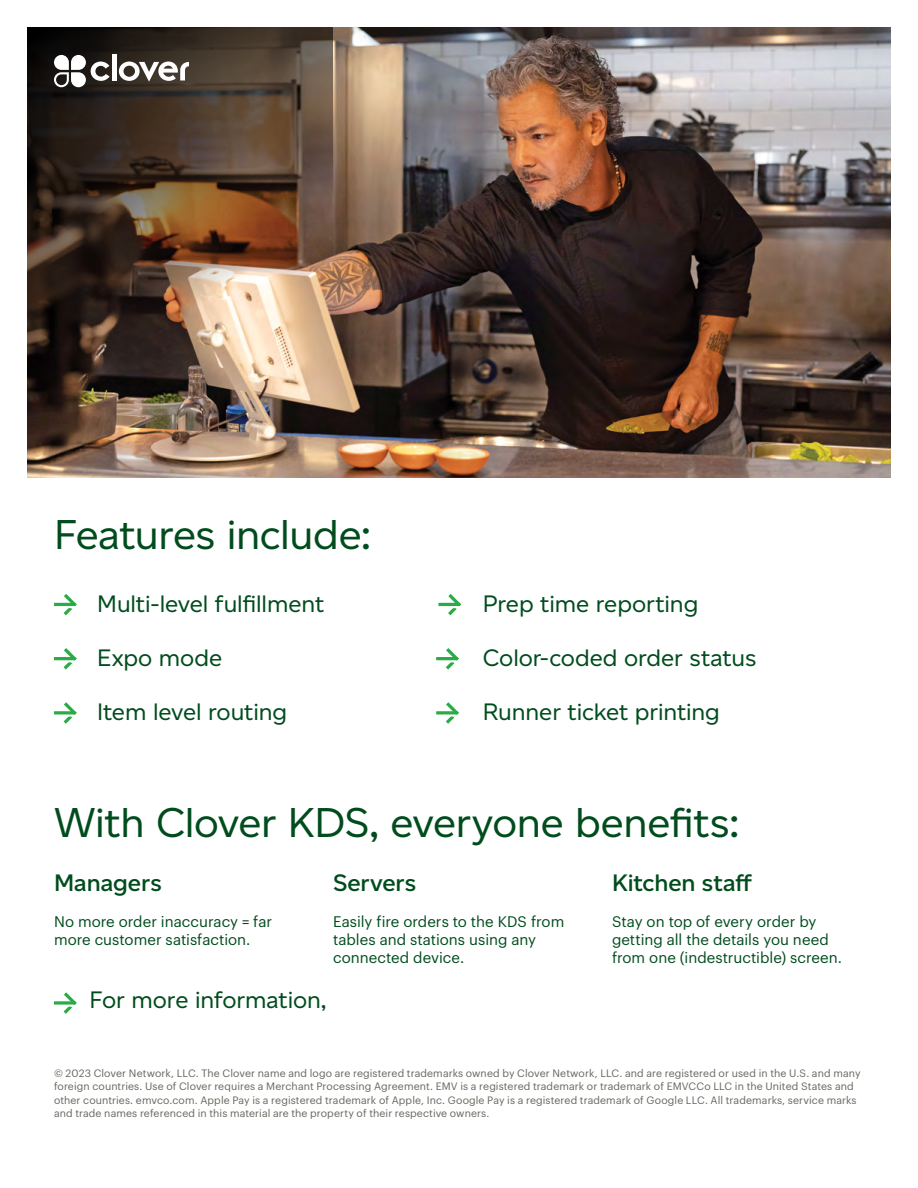
<style>
.page{position:relative;width:918px;height:1188px;background:#fff}
.page>*{position:absolute;margin:0;border:0;box-sizing:border-box;transform-origin:0 0}
.t1{font:42px "Altform";letter-spacing:-.01em;color:#004c1d}
.t2{font:24px "Altform";letter-spacing:-.005em;color:#004c1d}
.t3{font:600 24px "Altform";color:#004c1d}
.t4{font:15px/18px "Graphik";letter-spacing:.005em;color:#004c1d}
.t5{font:10.5px/13.5px "Graphik";letter-spacing:.01em;color:#64675e}
</style>
<div class="page">
<img style="left:333px;top:27px;width:558px;height:450px">
<img style="left:27px;top:27px;width:306px;height:450px">
<svg style="left:54px;top:702px;width:23px;height:22px"></svg>
<svg style="left:436px;top:702px;width:23px;height:22px"></svg>
<svg style="left:54px;top:648px;width:23px;height:22px"></svg>
<svg style="left:436px;top:648px;width:23px;height:22px"></svg>
<svg style="left:54px;top:594px;width:23px;height:21px"></svg>
<svg style="left:438px;top:594px;width:23px;height:21px"></svg>
<svg style="left:54px;top:992px;width:23px;height:22px"></svg>
<div style="left:112px;top:54px;width:5px;height:26px;background:#fff"></div>
<svg style="left:119px;top:62px;width:70px;height:20px"></svg>
<svg style="left:54px;top:55px;width:56px;height:32px"></svg>
<h1 class="t1" style="left:54px;top:511px;width:318px">Features include:</h1>
<h2 class="t2" style="left:97px;top:590px;width:229px">Multi-level fulfillment</h2>
<h2 class="t2" style="left:97px;top:644px;width:127px">Expo mode</h2>
<h2 class="t2" style="left:97px;top:698px;width:192px">Item level routing</h2>
<h2 class="t2" style="left:483px;top:590px;width:217px">Prep time reporting</h2>
<h2 class="t2" style="left:483px;top:644px;width:275px">Color-coded order status</h2>
<h2 class="t2" style="left:483px;top:698px;width:239px">Runner ticket printing</h2>
<h1 class="t1" style="left:54px;top:799px;width:687px">With Clover KDS, everyone benefits:</h1>
<h2 class="t3" style="left:54px;top:869px;width:109px">Managers</h2>
<h3 class="t4" style="left:54px;top:911px;width:220px">No more order inaccuracy = far more customer satisfaction.</h3>
<h2 class="t3" style="left:333px;top:869px;width:84px">Servers</h2>
<h3 class="t4" style="left:333px;top:911px;width:233px">Easily fire orders to the KDS from tables and stations using any connected device.</h3>
<h2 class="t3" style="left:612px;top:869px;width:142px">Kitchen staff</h2>
<h3 class="t4" style="left:612px;top:911px;width:232px">Stay on top of every order by getting all the details you need from one (indestructible) screen.</h3>
<h2 class="t2" style="left:90px;top:986px;width:238px">For more information,</h2>
<p class="t5" style="left:54px;top:1065px;width:808px">© 2023 Clover Network, LLC. The Clover name and logo are registered trademarks owned by Clover Network, LLC. and are registered or used in the U.S. and many foreign countries. Use of Clover requires a Merchant Processing Agreement. EMV is a registered trademark or trademark of EMVCCo LLC in the United States and other countries. emvco.com. Apple Pay is a registered trademark of Apple, Inc. Google Pay is a registered trademark of Google LLC. All trademarks, service marks and trade names referenced in this material are the property of their respective owners.</p>
</div>
